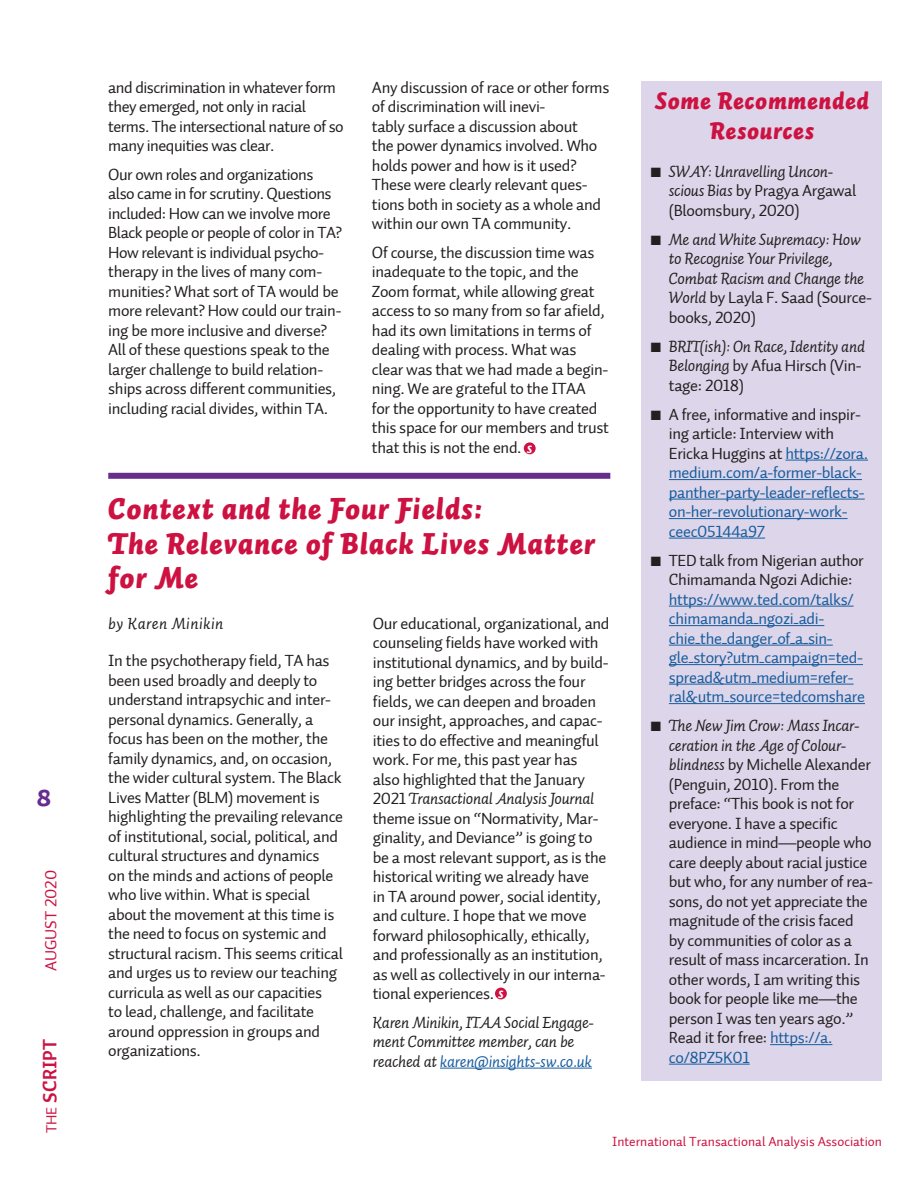
<style>
.page{position:relative;width:918px;height:1188px;background:#fff}
.page>*{position:absolute;margin:0;border:0;box-sizing:border-box;transform-origin:0 0}
.HD_2{font:30px/34.5px "Auto 2 Black Italic LF";letter-spacing:.025em;color:#cd1141}
.t1{font:30px "Auto 3 Bold Sm Cp";color:#662d8e}
.HD_2-2{font:24px/30px "Auto 2 Black Italic LF";letter-spacing:.025em;color:#cd1141;text-align:center}
.footer_date{font:700 19.5px "Auto 2";color:#cd1141}
.basic_body_text{font:16.5px/19.5px "Auto 2 Regular LF";letter-spacing:-.02em;color:#231f20}
.basic_body_text-2{font:16.5px/19.5px "Auto 2 Regular LF";letter-spacing:-.02em;color:#175d9e}
.basic_body_text-3{font:16.5px/19.5px "Auto 2 Italic LF";letter-spacing:-.02em;color:#231f20}
.byline_--_small{font:16.5px "Auto 2 Italic LF";letter-spacing:.025em;color:#231f20}
.footer_date-2{font:16.5px "Auto 2 Regular LF";color:#cd1141}
.t2{font:13.5px "Auto 2 Regular LF";color:#cd1141}
.s1{font-family:"Auto 2 Regular LF";font-weight:400;font-size:15px}
.s2{font-family:"Auto 2 Italic LF"}
.s3{color:#175d9e}
.s4{font-family:"Auto 2 Regular LF"}
.s5{color:#231f20}
</style>
<div class="page">
<div style="left:524px;top:442px;width:12px;height:12px;background:#cd1141;border-radius:50%"></div>
<div style="left:495px;top:988px;width:12px;height:11px;background:#cd1141;border-radius:50%"></div>
<div style="left:642px;top:81px;width:240px;height:999px;background:#ddd5e9"></div>
<hr style="left:785px;top:460px;width:83px;height:1px;background:#175d9e">
<hr style="left:669px;top:479px;width:193px;height:1px;background:#175d9e">
<hr style="left:669px;top:499px;width:196px;height:1px;background:#175d9e">
<hr style="left:669px;top:518px;width:179px;height:1px;background:#175d9e">
<hr style="left:669px;top:538px;width:96px;height:1px;background:#175d9e">
<hr style="left:669px;top:606px;width:185px;height:1px;background:#175d9e">
<hr style="left:669px;top:625px;width:155px;height:1px;background:#175d9e">
<hr style="left:669px;top:645px;width:164px;height:1px;background:#175d9e">
<hr style="left:669px;top:664px;width:194px;height:1px;background:#175d9e">
<hr style="left:669px;top:684px;width:185px;height:1px;background:#175d9e">
<hr style="left:669px;top:703px;width:196px;height:1px;background:#175d9e">
<hr style="left:770px;top:1044px;width:62px;height:1px;background:#175d9e">
<hr style="left:669px;top:1064px;width:81px;height:1px;background:#175d9e">
<hr style="left:440px;top:1068px;width:152px;height:1px;background:#175d9e">
<div style="left:108px;top:473px;width:502px;height:6px;background:#662d8e"></div>
<h1 class="t1" style="left:36px;top:779px;width:17px">8</h1>
<p class="footer_date-2" style="left:41px;top:971px;width:103px;rotate:-90deg">AUGUST 2020</p>
<p class="footer_date" style="left:37px;top:1133px;width:96px;rotate:-90deg"><span class="s1">THE</span> SCRIPT</p>
<p class="basic_body_text" style="left:108px;top:78px;width:237px">and discrimination in whatever form they emerged, not only in racial terms. The intersectional nature of so many inequities was clear.</p>
<p class="basic_body_text" style="left:108px;top:165px;width:235px">Our own roles and organizations also came in for scrutiny. Questions included: How can we involve more Black people or people of color in TA?<br>How relevant is individual psycho&shy;therapy in the lives of many com&shy;munities? What sort of TA would be more relevant? How could our train&shy;ing be more inclusive and diverse?<br>All of these questions speak to the larger challenge to build relation&shy;ships across different communities, including racial divides, within TA.</p>
<p class="basic_body_text" style="left:372px;top:78px;width:239px">Any discussion of race or other forms of discrimination will inevi-<br>tably surface a discussion about<br>the power dynamics involved. Who holds power and how is it used?<br>These were clearly relevant ques&shy;tions both in society as a whole and within our own TA community.</p>
<p class="basic_body_text" style="left:372px;top:243px;width:238px">Of course, the discussion time was inadequate to the topic, and the<br>Zoom format, while allowing great access to so many from so far afield, had its own limitations in terms of dealing with process. What was clear was that we had made a begin&shy;ning. We are grateful to the ITAA<br>for the opportunity to have created this space for our members and trust that this is not the end.</p>
<p class="HD_2" style="left:108px;top:492px;width:488px">Context and the Four Fields:<br>The Relevance of Black Lives Matter for Me</p>
<p class="basic_body_text" style="left:373px;top:614px;width:238px">Our educational, organizational, and counseling fields have worked with institutional dynamics, and by build&shy;ing better bridges across the four fields, we can deepen and broaden our insight, approaches, and capac&shy;ities to do effective and meaningful work. For me, this past year has<br>also highlighted that the January 2021 <span class="s2">Transactional Analysis Journal </span>theme issue on “Normativity, Mar&shy;ginality, and Deviance” is going to be a most relevant support, as is the historical writing we already have<br>in TA around power, social identity, and culture. I hope that we move forward philosophically, ethically, and professionally as an institution, as well as collectively in our interna&shy;tional experiences.</p>
<p class="basic_body_text-3" style="left:373px;top:1012px;width:223px">Karen Minikin, ITAA Social Engage&shy;ment Committee member, can be reached at <span class="s3">karen@insights-sw.co.uk</span></p>
<p class="byline_--_small" style="left:108px;top:612px;width:117px">by Karen Minikin</p>
<p class="basic_body_text" style="left:108px;top:651px;width:236px">In the psychotherapy field, TA has been used broadly and deeply to understand intrapsychic and inter&shy;personal dynamics. Generally, a focus has been on the mother, the family dynamics, and, on occasion, the wider cultural system. The Black Lives Matter (BLM) movement is highlighting the prevailing relevance of institutional, social, political, and cultural structures and dynamics<br>on the minds and actions of people who live within. What is special about the movement at this time is the need to focus on systemic and structural racism. This seems critical and urges us to review our teaching curricula as well as our capacities<br>to lead, challenge, and facilitate around oppression in groups and organizations.</p>
<p class="HD_2-2" style="left:655px;top:86px;width:216px">Some Recommended<br>Resources</p>
<p class="basic_body_text-3" style="left:669px;top:161px;width:189px;text-indent:-18px">■ SWAY: Unravelling Uncon&shy;scious Bias <span class="s4">by Pragya Argawal (Bloomsbury, 2020)</span></p>
<p class="basic_body_text-3" style="left:669px;top:229px;width:204px;text-indent:-18px">■ Me and White Supremacy: How to Recognise Your Privilege,<br>Combat Racism and Change the<br>World <span class="s4">by Layla F. Saad (Source&shy;books, 2020)</span></p>
<p class="basic_body_text-3" style="left:669px;top:336px;width:198px;text-indent:-18px">■ BRIT(ish): On Race, Identity and<br>Belonging <span class="s4">by Afua Hirsch (Vin&shy;tage: 2018)</span></p>
<p class="basic_body_text-2" style="left:669px;top:405px;width:201px;text-indent:-18px"><span class="s5">■ A free, informative and inspir&shy;ing article: Interview with<br>Ericka Huggins at</span> https://zora. medium.com/a-former-black&shy;panther-party-leader-reflects&shy;on-her-revolutionary-work&shy;ceec05144a97</p>
<p class="basic_body_text-2" style="left:669px;top:551px;width:198px;text-indent:-18px"><span class="s5">■ TED talk from Nigerian author<br>Chimamanda Ngozi Adichie: </span>https://www.ted.com/talks/ chimamanda_ngozi_adi&shy;chie_the_danger_of_a_sin&shy;gle_story?utm_campaign=ted&shy;spread&amp;utm_medium=refer&shy;ral&amp;utm_source=tedcomshare</p>
<p class="basic_body_text" style="left:669px;top:716px;width:206px;text-indent:-18px">■ <span class="s2">The New Jim Crow: Mass Incar&shy;ceration in the Age of Colour&shy;blindness</span> by Michelle Alexander (Penguin, 2010). From the preface: “This book is not for everyone. I have a specific audience in mind—people who care deeply about racial justice but who, for any number of rea&shy;sons, do not yet appreciate the magnitude of the crisis faced by communities of color as a result of mass incarceration. In other words, I am writing this book for people like me—the person I was ten years ago.”<br>Read it for free: <span class="s3">https://a. co/8PZ5K01</span></p>
<p class="t2" style="left:612px;top:1133px;width:271px">International Transactional Analysis Association</p>
</div>
